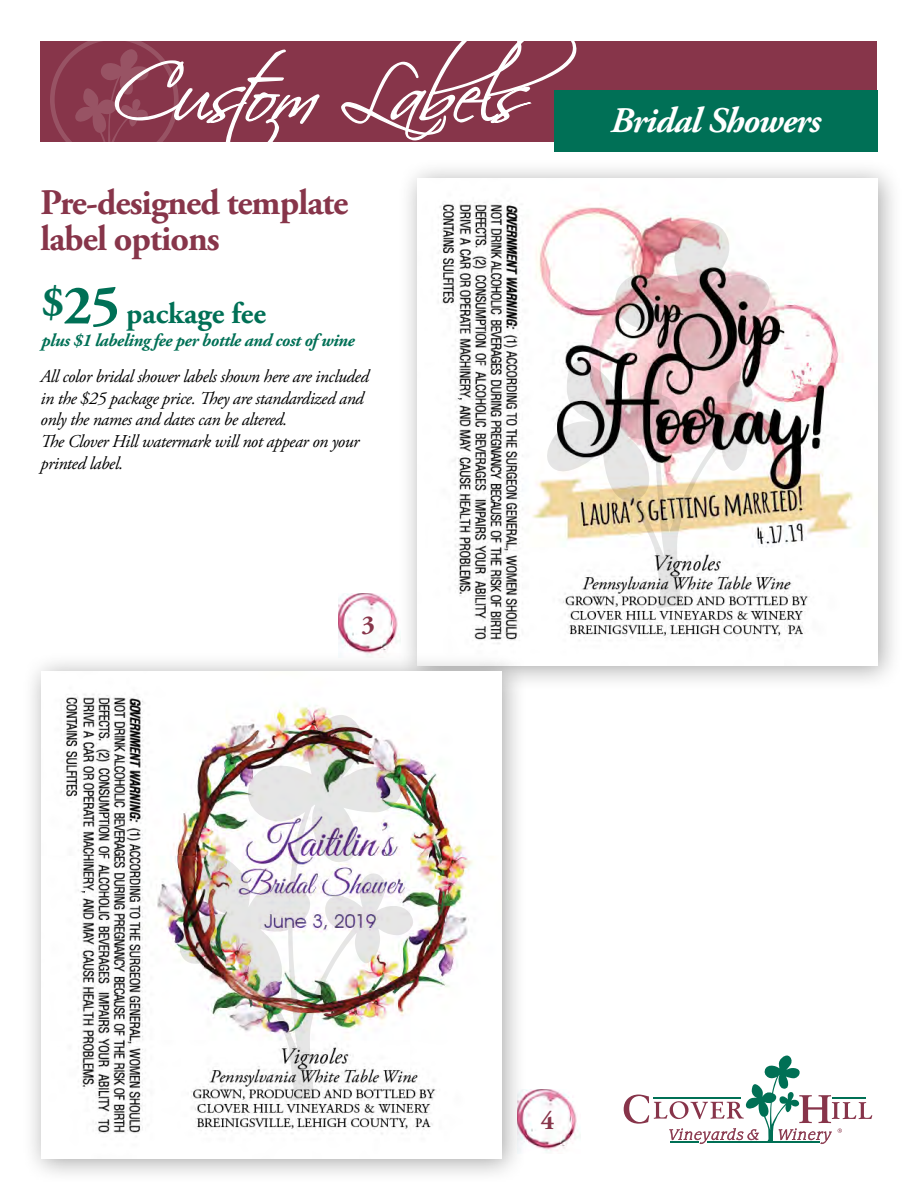
<style>
.page{position:relative;width:918px;height:1188px;background:#fff}
.page>*{position:absolute;margin:0;border:0;box-sizing:border-box;transform-origin:0 0}
.t1{font:78px "Scriptina Pro";color:#fff}
.t2{font:700 55.8px "Adobe Garamond Pro";color:#007056}
.t3{font:700 36px/36px "Adobe Garamond Pro";letter-spacing:-.025em;color:#87354a}
.t4{font:italic 700 36px "Adobe Garamond Pro";letter-spacing:-.025em;color:#fff}
.t5{font:700 30px "Adobe Garamond Pro";color:#007056}
.t6{font:700 25.8px "Adobe Garamond Pro";color:#87354a}
.t7{font:italic 18px/21.6px "Adobe Garamond Pro";letter-spacing:-.025em;color:#000}
.t8{font:italic 700 18px "Adobe Garamond Pro";letter-spacing:-.025em;color:#007056}
.s1{font-size:43.8px}
</style>
<div class="page">
<div style="left:40px;top:41px;width:838px;height:101px;background:#87354a"></div>
<svg style="left:341px;top:41px;width:235px;height:100px"></svg>
<svg style="left:50px;top:41px;width:270px;height:101px"></svg>
<div style="left:554px;top:90px;width:324px;height:62px;background:#007056"></div>
<img style="left:338px;top:593px;width:60px;height:58px">
<img style="left:527px;top:1090px;width:52px;height:62px">
<div style="left:398px;top:159px;width:505px;height:532px;background:#000;opacity:.35"></div>
<img style="left:417px;top:179px;width:461px;height:487px">
<div style="left:22px;top:651px;width:505px;height:533px;background:#000;opacity:.35"></div>
<img style="left:42px;top:671px;width:460px;height:487px">
<svg style="left:624px;top:1055px;width:248px;height:89px"></svg>
<img style="left:541px;top:219px;width:239px;height:389px">
<img style="left:174px;top:712px;width:239px;height:389px">
<h1 class="t1" style="left:110px;top:47px;width:468px">Custom Labels</h1>
<h3 class="t3" style="left:40px;top:186px;width:309px">Pre-designed template label options</h3>
<h2 class="t2" style="left:42px;top:273px;width:80px"><span class="s1">$</span>25</h2>
<p class="t8" style="left:42px;top:330px;width:315px">plus $1 labeling fee per bottle and cost of wine</p>
<h3 class="t5" style="left:126px;top:296px;width:142px">package fee</h3>
<p class="t7" style="left:40px;top:366px;width:330px">All color bridal shower labels shown here are included in the $25 package price. They are standardized and only the names and dates can be altered.<br>The Clover Hill watermark will not appear on your printed label.</p>
<h3 class="t4" style="left:611px;top:99px;width:212px">Bridal Showers</h3>
<h3 class="t6" style="left:362px;top:609px;width:15px">3</h3>
<h3 class="t6" style="left:541px;top:1106px;width:15px">4</h3>
</div>
